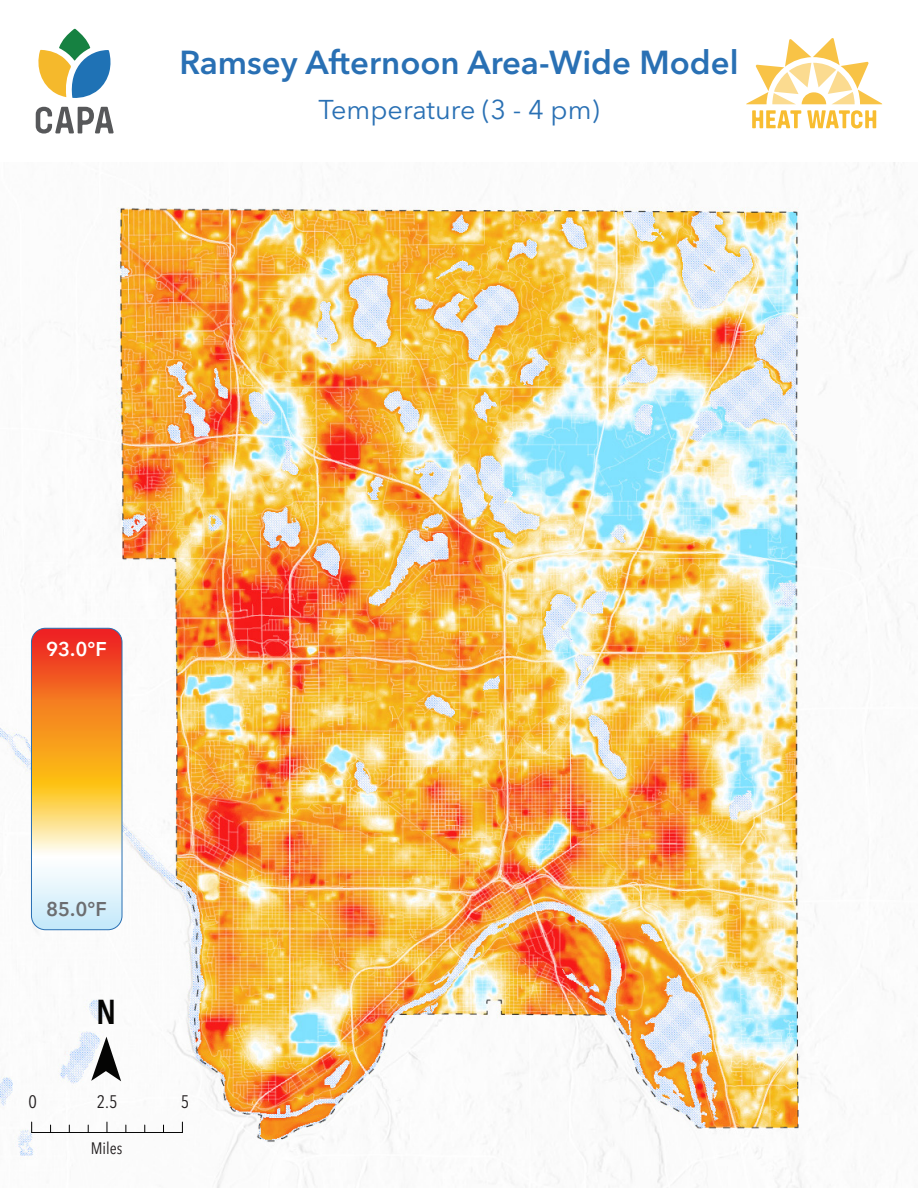
<style>
.page{position:relative;width:918px;height:1188px;background:#fff}
.page>*{position:absolute;margin:0;border:0;box-sizing:border-box;transform-origin:0 0}
.t1{font:600 condensed 34.2px "Avenir Next LT Pro";color:#050504}
.t2{font:600 33px "Avenir Next LT Pro";color:#2970b4}
.t3{font:27px "Avenir Next LT Pro";color:#2970b4}
.t4{font:600 19.8px "Avenir Next LT Pro";color:#fff}
.t5{font:600 19.8px "Avenir Next LT Pro";color:#6c6d70}
.t6{font:condensed 18px "Avenir Next LT Pro";color:#231f20}
.t7{font:condensed 16.5px "Avenir Next LT Pro";color:#231f20}
.t8{font:condensed 15px "Avenir Next LT Pro";color:#000}
</style>
<div class="page">
<svg style="left:38px;top:29px;width:73px;height:69px"></svg>
<svg style="left:36px;top:107px;width:78px;height:27px"></svg>
<svg style="left:746px;top:38px;width:136px;height:66px"></svg>
<svg style="left:752px;top:110px;width:49px;height:18px"></svg>
<svg style="left:807px;top:110px;width:69px;height:18px"></svg>
<img style="left:0;top:162px;width:915px;height:1026px">
<img style="left:31px;top:628px;width:91px;height:302px">
<div style="left:31px;top:628px;width:91px;height:302px;border:1px solid #2970b4;border-radius:14px"></div>
<hr style="left:32px;top:1132px;width:150px;height:1px;background:#000">
<svg style="left:91px;top:1037px;width:30px;height:44px"></svg>
<p class="t2" style="left:179px;top:42px;width:561px">Ramsey Afternoon Area-Wide Model</p>
<p class="t3" style="left:318px;top:93px;width:283px">Temperature (3 - 4 pm)</p>
<p class="t4" style="left:46px;top:637px;width:62px">93.0°F</p>
<p class="t5" style="left:46px;top:897px;width:62px">85.0°F</p>
<p class="t1" style="left:96px;top:991px;width:22px">N</p>
<p class="t6" style="left:28px;top:1091px;width:10px">0</p>
<p class="t6" style="left:97px;top:1091px;width:22px">2.5</p>
<p class="t6" style="left:181px;top:1091px;width:10px">5</p>
<p class="t8" style="left:27px;top:1100px;width:9px">0</p>
<p class="t8" style="left:97px;top:1100px;width:19px">3.5</p>
<p class="t8" style="left:178px;top:1100px;width:9px">7</p>
<p class="t7" style="left:91px;top:1138px;width:33px">Miles</p>
</div>
